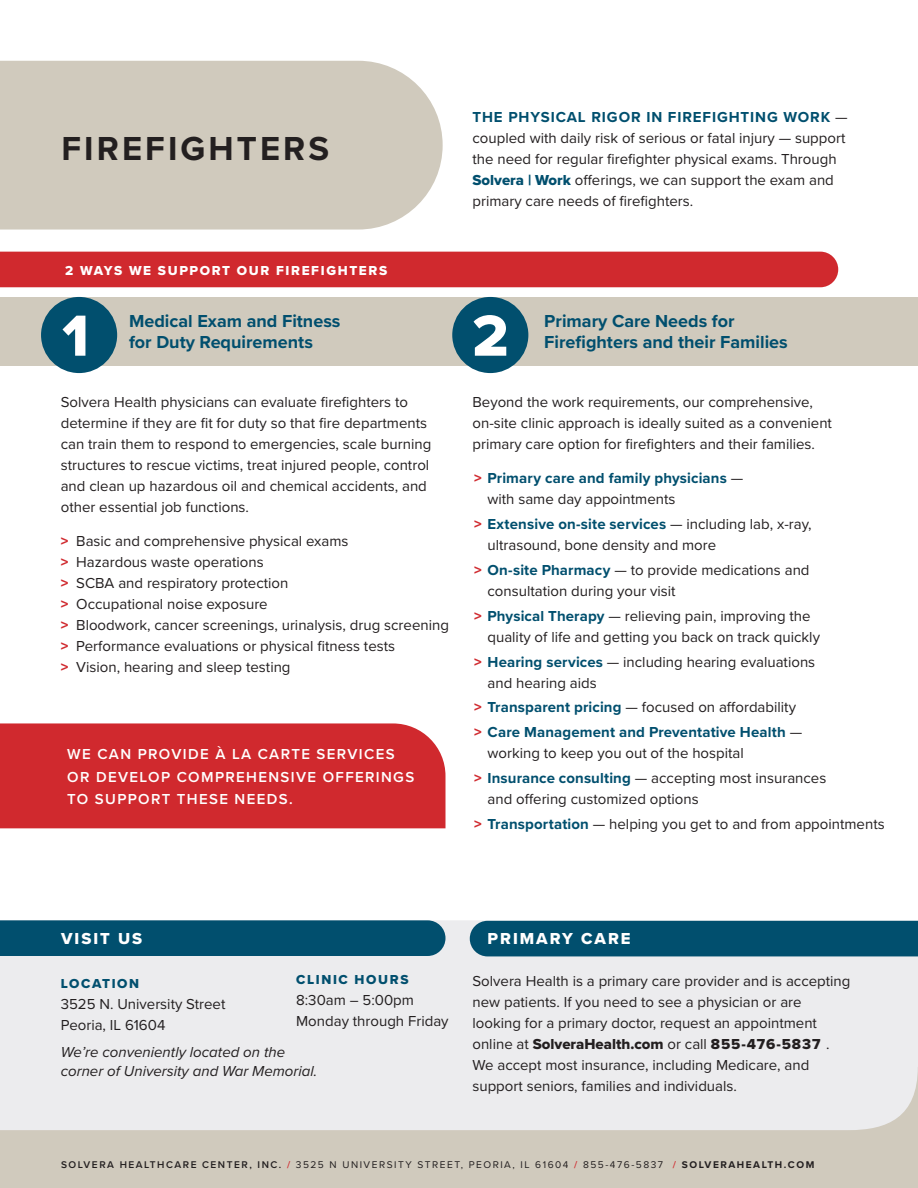
<style>
.page{position:relative;width:918px;height:1188px;background:#fff}
.page>*{position:absolute;margin:0;border:0;box-sizing:border-box;transform-origin:0 0}
.t1{font:60px "Proxima Nova Extrabld";color:#fff}
.t2{font:700 34.5px "Proxima Nova";letter-spacing:.09em;color:#231f20}
.t3{font:700 18px/21px "Proxima Nova";color:#014f6e}
.t4{font:16.5px "Proxima Nova Extrabld";letter-spacing:.12em;color:#fff}
.t5{font:15px/21px "Proxima Nova";color:#231f20}
.t6{font:700 15px/21px "Proxima Nova";letter-spacing:.01em;color:#014f6e}
.t7{font:600 15px/22.5px "Proxima Nova";letter-spacing:.09em;color:#fff}
.t8{font:italic 15px/19.5px "Proxima Nova";color:#231f20}
.t9{font:15px "Proxima Nova Extrabld";color:#231f20}
.t10{font:13.5px "Proxima Nova Extrabld";letter-spacing:.12em;color:#fff}
.t11{font:13.5px "Proxima Nova Extrabld";letter-spacing:.12em;color:#014f6e}
.t12{font:10.2px "Proxima Nova";letter-spacing:.15em;color:#231f20}
.s1{font-weight:700;color:#014f6e}
.s2{font-family:"Proxima Nova Extrabld";color:#014f6e}
.s3{font-family:"Proxima Nova Extrabld";color:#d0292e}
.s4{font-family:"Proxima Nova Extrabld";font-weight:400;color:#d0292e}
.s5{font-weight:400;color:#231f20}
.s6{font-family:"Proxima Nova"}
.s7{font-weight:600}
.s8{font-weight:600;color:#d0292e}
.s9{font-weight:700}
</style>
<div class="page">
<div style="left:0;top:61px;width:443px;height:169px;background:#d0cabd"></div>
<div style="left:0;top:1040px;width:918px;height:148px;background:#d0cabd"></div>
<div style="left:0;top:920px;width:918px;height:210px;background:#ececee"></div>
<div style="left:470px;top:921px;width:448px;height:35px;background:#014f6e"></div>
<div style="left:0;top:920px;width:446px;height:36px;background:#014f6e"></div>
<div style="left:0;top:297px;width:918px;height:69px;background:#d0cabd"></div>
<div style="left:0;top:252px;width:838px;height:35px;background:#d0292e"></div>
<div style="left:41px;top:297px;width:76px;height:76px;background:#014f6e;border-radius:50%"></div>
<div style="left:452px;top:297px;width:76px;height:76px;background:#014f6e;border-radius:50%"></div>
<div style="left:0;top:723px;width:446px;height:105px;background:#d0292e"></div>
<h2 class="t2" style="left:61px;top:123px;width:269px">FIREFIGHTERS</h2>
<p class="t10" style="left:65px;top:261px;width:323px">2 WAYS WE SUPPORT OUR FIREFIGHTERS</p>
<p class="t5" style="left:472px;top:106px;width:377px"><span class="s1">THE PHYSICAL RIGOR IN FIREFIGHTING WORK</span> — coupled with daily risk of serious or fatal injury — support the need for regular firefighter physical exams. Through <span class="s2">Solvera | Work</span> offerings, we can support the exam and primary care needs of firefighters.</p>
<p class="t3" style="left:129px;top:310px;width:213px">Medical Exam and Fitness for Duty Requirements</p>
<p class="t3" style="left:544px;top:310px;width:245px">Primary Care Needs for<br>Firefighters and their Families</p>
<h1 class="t1" style="left:62px;top:291px;width:28px">1</h1>
<h1 class="t1" style="left:472px;top:291px;width:38px">2</h1>
<p class="t5" style="left:61px;top:391px;width:372px">Solvera Health physicians can evaluate firefighters to determine if they are fit for duty so that fire departments can train them to respond to emergencies, scale burning structures to rescue victims, treat injured people, control and clean up hazardous oil and chemical accidents, and other essential job functions.</p>
<p class="t5" style="left:61px;top:530px;width:390px"><span class="s3">&gt;</span> Basic and comprehensive physical exams<br><span class="s3">&gt;</span> Hazardous waste operations<br><span class="s3">&gt;</span> SCBA and respiratory protection<br><span class="s3">&gt;</span> Occupational noise exposure<br><span class="s3">&gt;</span> Bloodwork, cancer screenings, urinalysis, drug screening <span class="s3">&gt;</span> Performance evaluations or physical fitness tests<br><span class="s3">&gt;</span> Vision, hearing and sleep testing</p>
<p class="t7" style="left:67px;top:742px;width:348px">WE CAN PROVIDE À LA CARTE SERVICES<br>OR DEVELOP COMPREHENSIVE OFFERINGS<br>TO SUPPORT THESE NEEDS.</p>
<p class="t5" style="left:472px;top:391px;width:361px">Beyond the work requirements, our comprehensive, on-site clinic approach is ideally suited as a convenient primary care option for firefighters and their families.</p>
<p class="t6" style="left:488px;top:468px;width:257px;text-indent:-14px"><span class="s4">&gt;</span> Primary care and family physicians <span class="s5">— with same day appointments</span></p>
<p class="t5" style="left:488px;top:513px;width:326px;text-indent:-14px"><span class="s3">&gt;</span> <span class="s1">Extensive on-site services</span> — including lab, x-ray, ultrasound, bone density and more</p>
<p class="t5" style="left:488px;top:559px;width:324px;text-indent:-14px"><span class="s3">&gt;</span> <span class="s1">On-site Pharmacy</span> — to provide medications and consultation during your visit</p>
<p class="t5" style="left:488px;top:605px;width:334px;text-indent:-14px"><span class="s3">&gt;</span> <span class="s1">Physical Therapy</span> — relieving pain, improving the quality of life and getting you back on track quickly</p>
<p class="t5" style="left:488px;top:650px;width:329px;text-indent:-14px"><span class="s3">&gt;</span> <span class="s1">Hearing services</span> — including hearing evaluations and hearing aids</p>
<p class="t6" style="left:474px;top:695px;width:330px;line-height:24.8px"><span class="s4">&gt;</span> Transparent pricing <span class="s5">— focused on affordability </span><span class="s4">&gt;</span> Care Management and Preventative Health <span class="s5">—</span></p>
<p class="t5" style="left:474px;top:740px;width:354px;line-height:24.8px;text-indent:14px">working to keep you out of the hospital<br><span class="s3">&gt;</span> <span class="s1">Insurance consulting</span> — accepting most insurances</p>
<p class="t5" style="left:474px;top:786px;width:412px;line-height:24.8px;text-indent:14px">and offering customized options<br><span class="s3">&gt;</span> <span class="s1">Transportation</span> — helping you get to and from appointments</p>
<p class="t4" style="left:61px;top:926px;width:83px">VISIT US</p>
<p class="t11" style="left:61px;top:974px;width:80px">LOCATION</p>
<p class="t5" style="left:61px;top:993px;width:166px">3525 N. University Street<br>Peoria, IL 61604</p>
<p class="t8" style="left:61px;top:1041px;width:258px">We’re conveniently located on the corner of University and War Memorial.</p>
<p class="t11" style="left:296px;top:970px;width:114px">CLINIC HOURS</p>
<p class="t5" style="left:296px;top:989px;width:154px">8:30am – 5:00pm<br>Monday through Friday</p>
<p class="t4" style="left:488px;top:926px;width:145px">PRIMARY CARE</p>
<p class="t5" style="left:472px;top:970px;width:380px">Solvera Health is a primary care provider and is accepting new patients. If you need to see a physician or are looking for a primary doctor, request an appointment</p>
<p class="t9" style="left:472px;top:1033px;width:359px"><span class="s6">online at</span> SolveraHealth.com <span class="s6">or call</span> 855-476-5837 <span class="s6">.</span></p>
<p class="t5" style="left:472px;top:1054px;width:338px">We accept most insurance, including Medicare, and support seniors, families and individuals.</p>
<p class="t12" style="left:61px;top:1157px;width:755px"><span class="s7">SOLVERA HEALTHCARE CENTER, INC.</span> <span class="s8">/</span> 3525 N UNIVERSITY STREET, PEORIA, IL 61604 <span class="s8">/</span> 855-476-5837 <span class="s8">/</span> <span class="s9">SOLVERAHEALTH.COM</span></p>
</div>
